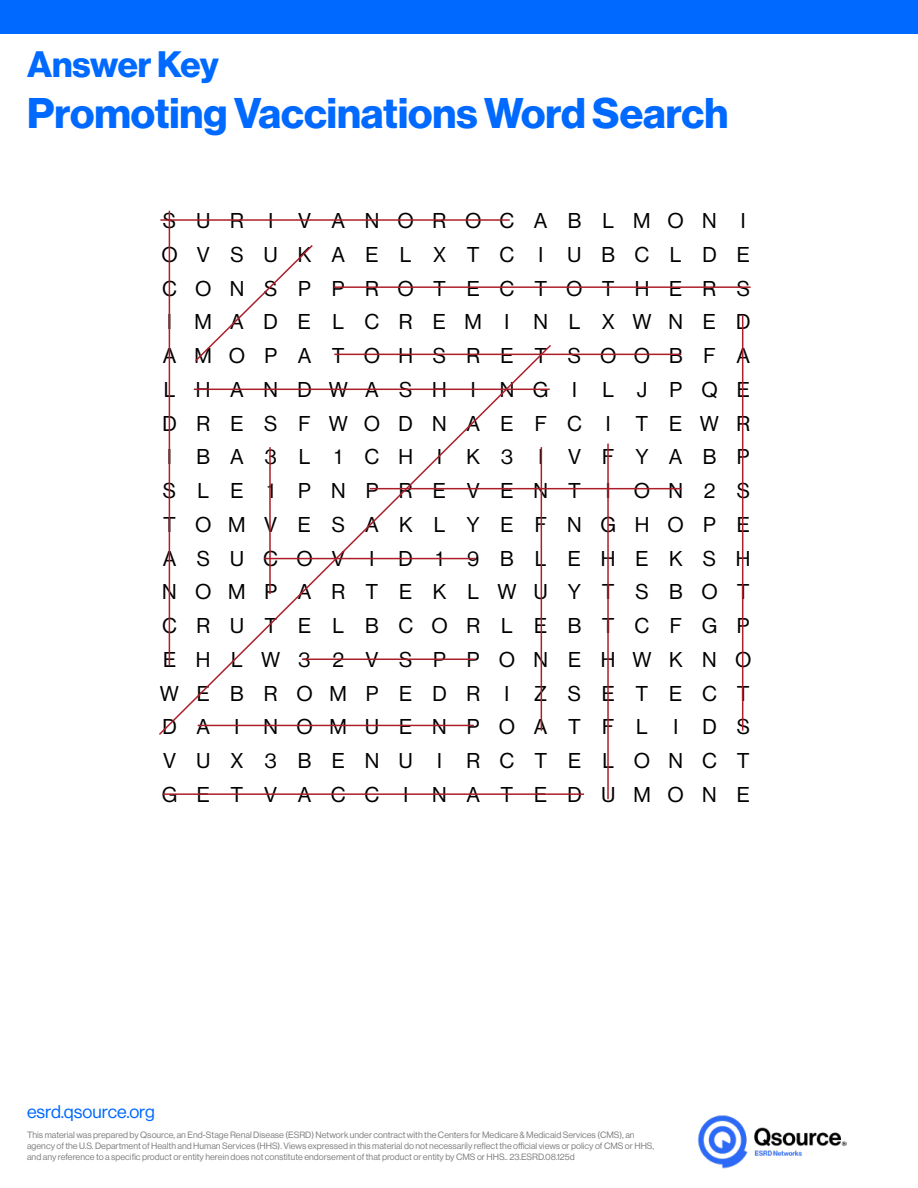
<style>
.page{position:relative;width:918px;height:1188px;background:#fff}
.page>*{position:absolute;margin:0;border:0;box-sizing:border-box;transform-origin:0 0}
.t1{font:42px "N Haas Grotesk DS Pro 75 Bd";color:#0069ff}
.t2{font:36px "N Haas Grotesk DS Pro 75 Bd";letter-spacing:-.015em;color:#0069ff}
.t3{font:21px/33.8px "N Haas Grotesk DS Pro 55 Rg";letter-spacing:.955em;color:#000;text-align:center}
.t4{font:18px "N Haas Grotesk DS Pro 55 Rg";color:#0069ff}
.t5{font:9px/10.8px "N Haas Grotesk DS Pro 55 Rg";color:#7f7f7f}
</style>
<div class="page">
<div style="left:0;top:0;width:918px;height:33px;background:#0069ff"></div>
<hr style="left:160px;top:219px;width:350px;height:2px;background:#ac1f2a">
<hr style="left:169px;top:211px;width:1px;height:454px;background:#ac1f2a">
<hr style="left:163px;top:793px;width:421px;height:2px;background:#ac1f2a">
<hr style="left:370px;top:488px;width:311px;height:1px;background:#ac1f2a">
<hr style="left:334px;top:286px;width:417px;height:2px;background:#ac1f2a">
<svg style="left:212px;top:245px;width:101px;height:98px"></svg>
<hr style="left:334px;top:354px;width:347px;height:1px;background:#ac1f2a">
<hr style="left:607px;top:444px;width:2px;height:355px;background:#ac1f2a">
<svg style="left:159px;top:343px;width:394px;height:392px"></svg>
<hr style="left:742px;top:315px;width:1px;height:416px;background:#ac1f2a">
<hr style="left:541px;top:447px;width:1px;height:284px;background:#ac1f2a">
<hr style="left:194px;top:389px;width:356px;height:1px;background:#ac1f2a">
<hr style="left:264px;top:558px;width:211px;height:1px;background:#ac1f2a">
<img style="left:697px;top:1115px;width:150px;height:53px">
<h1 class="t2" style="left:27px;top:44px;width:193px">Answer Key</h1>
<h1 class="t1" style="left:27px;top:89px;width:703px">Promoting Vaccinations Word Search</h1>
<p class="t3" style="left:160px;top:204px;width:593px">SUR I VANOROCABLMON I<br>OVSUKAELXTC I UBCLDE<br>CONSPPROTECTOTHERS<br>I MADELCREM I NLXWNED<br>AMOPATOHSRETSOOBFA<br>LHANDWASH I NG I L J PQE<br>DRESFWODNAEFC I TEWR<br>I BA3L 1CH I K3 I VFYABP<br>SLE 1 PNPREVENT I ON2S<br>TOMVESAKLYEFNGHOPE<br>ASUCOV I D 1 9BLEHEKSH<br>NOMPARTEKLWUYTSBOT<br>CRUTELBCORLEBTCFGP<br>EHLW32VSPPONEHWKNO<br>WEBROMPEDR I ZSETECT<br>DA I NOMUENPOATFL I DS<br>VUX3BENU I RCTELONCT<br>GETVACC I NATEDUMONE</p>
<p class="t4" style="left:27px;top:1102px;width:129px">esrd.qsource.org</p>
<p class="t5" style="left:27px;top:1130px;width:629px">This material was prepared by Qsource, an End-Stage Renal Disease (ESRD) Network under contract with the Centers for Medicare &amp; Medicaid Services (CMS), an agency of the U.S. Department of Health and Human Services (HHS). Views expressed in this material do not necessarily reflect the official views or policy of CMS or HHS, and any reference to a specific product or entity herein does not constitute endorsement of that product or entity by CMS or HHS.. 23.ESRD.08.125d</p>
</div>
